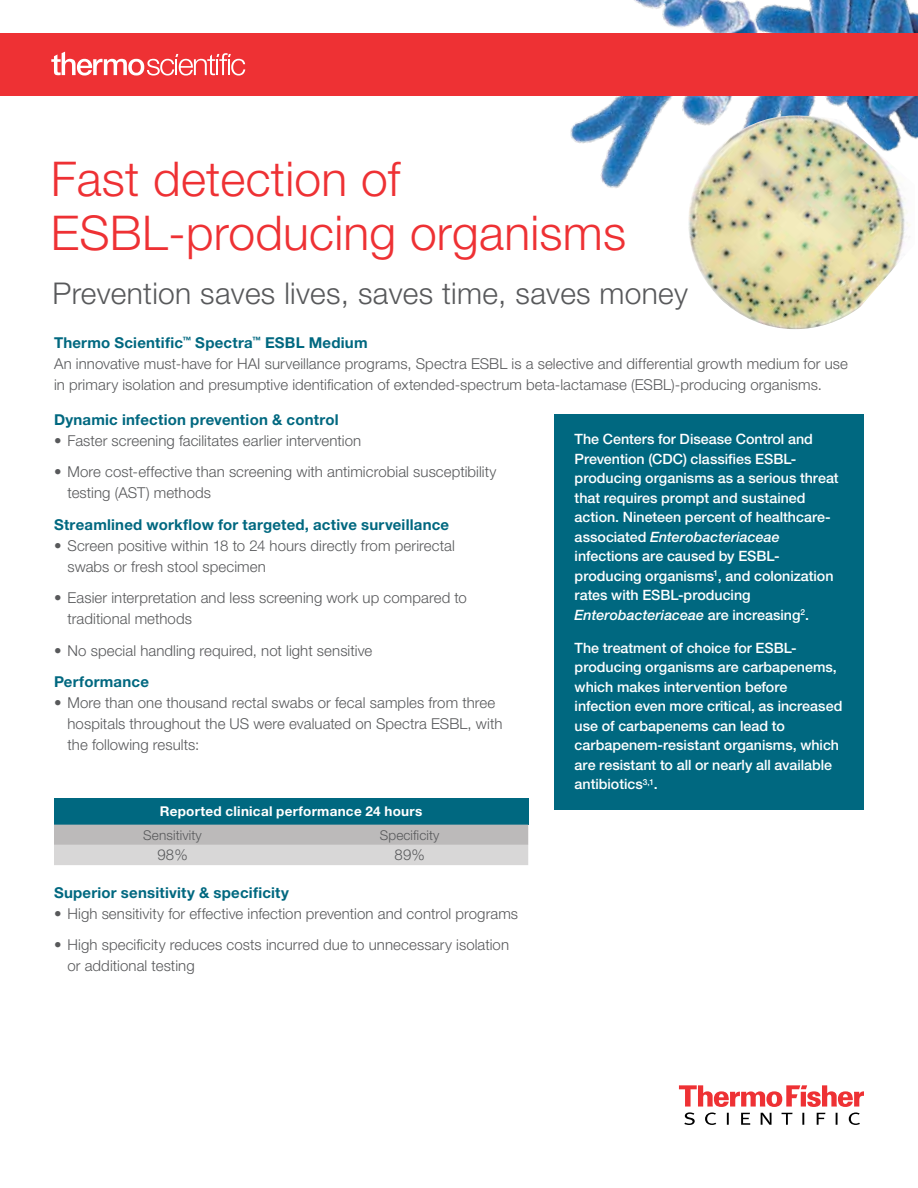
<style>
.page{position:relative;width:918px;height:1188px;background:#fff}
.page>*{position:absolute;margin:0;border:0;box-sizing:border-box;transform-origin:0 0}
.t1{font:300 48px/54px "Helvetica Neue LT Std";letter-spacing:.005em;color:#ee3134}
.t2{font:300 30px "Helvetica Neue LT Std";letter-spacing:.01em;color:#58595b}
.t3{font:300 15px/21px "Helvetica Neue LT Std";letter-spacing:.005em;color:#58595b}
.t4{font:700 15px "Helvetica Neue LT Std";letter-spacing:.015em;color:#006880}
.t5{font:500 14.25px/19.5px "Helvetica Neue LT Std";color:#fff}
.t6{font:700 13.5px "Helvetica Neue LT Std";letter-spacing:.02em;color:#fff}
.t7{font:300 13.5px "Helvetica Neue LT Std";letter-spacing:.01em;color:#58595b}
.s1{font-weight:700;color:#006880}
.s2{font-style:italic}
</style>
<div class="page">
<img style="left:570px;top:0;width:348px;height:188px">
<svg style="left:679px;top:1085px;width:185px;height:40px"></svg>
<div style="left:0;top:33px;width:918px;height:63px;background:#ee3134"></div>
<svg style="left:51px;top:52px;width:194px;height:24px"></svg>
<div style="left:54px;top:798px;width:474px;height:27px;background:#006880"></div>
<svg style="left:54px;top:825px;width:474px;height:40px;background:#cac8c8"></svg>
<div style="left:554px;top:414px;width:310px;height:396px;background:#006880"></div>
<img style="left:688px;top:116px;width:227px;height:213px">
<h1 class="t1" style="left:51px;top:151px;width:577px">Fast detection of<br>ESBL-producing organisms</h1>
<h2 class="t2" style="left:52px;top:275px;width:637px">Prevention saves lives, saves time, saves money</h2>
<p class="t3" style="left:54px;top:332px;width:796px"><span class="s1">Thermo Scientific</span><sup>™</sup> <span class="s1">Spectra</span><sup>™</sup> <span class="s1">ESBL Medium<br></span>An innovative must-have for HAI surveillance programs, Spectra ESBL is a selective and differential growth medium for use in primary isolation and presumptive identification of extended-spectrum beta-lactamase (ESBL)-producing organisms.</p>
<p class="t4" style="left:54px;top:410px;width:286px">Dynamic infection prevention &amp; control</p>
<p class="t3" style="left:54px;top:429px;width:309px">• Faster screening facilitates earlier intervention</p>
<p class="t3" style="left:68px;top:461px;width:431px;text-indent:-13px">• More cost-effective than screening with antimicrobial susceptibility testing (AST) methods</p>
<p class="t4" style="left:54px;top:515px;width:397px">Streamlined workflow for targeted, active surveillance</p>
<p class="t3" style="left:68px;top:534px;width:389px;text-indent:-13px">• Screen positive within 18 to 24 hours directly from perirectal swabs or fresh stool specimen</p>
<p class="t3" style="left:68px;top:587px;width:401px;text-indent:-13px">• Easier interpretation and less screening work up compared to traditional methods</p>
<p class="t3" style="left:54px;top:639px;width:320px">• No special handling required, not light sensitive</p>
<p class="t4" style="left:54px;top:672px;width:96px">Performance</p>
<p class="t3" style="left:68px;top:692px;width:436px;text-indent:-13px">• More than one thousand rectal swabs or fecal samples from three hospitals throughout the US were evaluated on Spectra ESBL, with the following results:</p>
<p class="t5" style="left:575px;top:429px;width:266px">The Centers for Disease Control and Prevention (CDC) classifies ESBL&shy;producing organisms as a serious threat that requires prompt and sustained action. Nineteen percent of healthcare&shy;associated <span class="s2">Enterobacteriaceae </span>infections are caused by ESBL&shy;producing organisms<sup>1</sup>, and colonization rates with ESBL-producing <span class="s2">Enterobacteriaceae</span> are increasing<sup>2</sup>.</p>
<p class="t5" style="left:575px;top:638px;width:269px">The treatment of choice for ESBL&shy;producing organisms are carbapenems, which makes intervention before infection even more critical, as increased use of carbapenems can lead to carbapenem-resistant organisms, which are resistant to all or nearly all available antibiotics<sup>3,1</sup>.</p>
<p class="t6" style="left:160px;top:803px;width:264px">Reported clinical performance 24 hours</p>
<p class="t7" style="left:143px;top:827px;width:60px">Sensitivity</p>
<p class="t7" style="left:380px;top:827px;width:61px">Specificity</p>
<p class="t3" style="left:157px;top:844px;width:32px">98%</p>
<p class="t3" style="left:395px;top:844px;width:32px">89%</p>
<p class="t4" style="left:54px;top:883px;width:236px">Superior sensitivity &amp; specificity</p>
<p class="t3" style="left:54px;top:902px;width:466px">• High sensitivity for effective infection prevention and control programs</p>
<p class="t3" style="left:68px;top:934px;width:443px;text-indent:-13px">• High specificity reduces costs incurred due to unnecessary isolation or additional testing</p>
</div>
